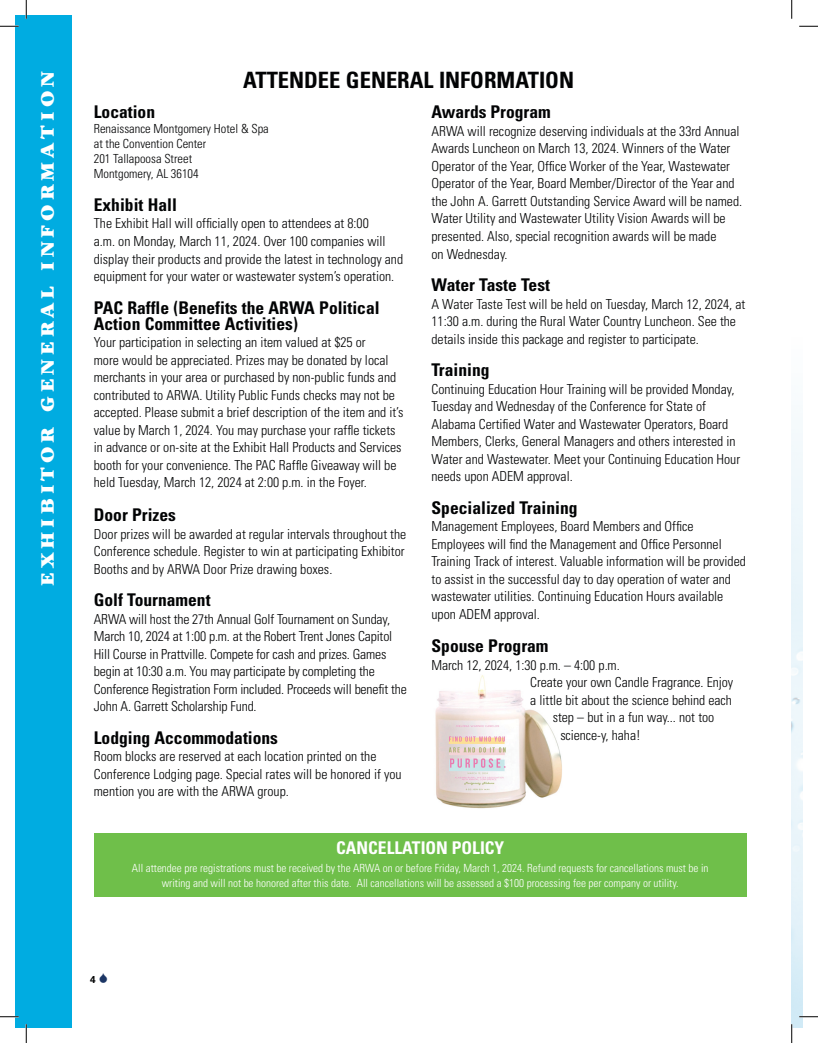
<style>
.page{position:relative;width:818px;height:1043px;background:#fff}
.page>*{position:absolute;margin:0;border:0;box-sizing:border-box;transform-origin:0 0}
.t1{font:700 condensed 22.5px "Univers LT Std";color:#020304}
.t2{font:900 20px "Garamond";letter-spacing:.2em;color:#fff}
.t3{font:700 condensed 17.5px/16.2px "Univers LT Std";color:#020304}
.t4{font:700 condensed 17.5px "Univers LT Std";color:#fff}
.t5{font:300 condensed 13.75px/17.5px "Univers LT Std";color:#020304}
.t6{font:300 condensed 12.5px/15px "Univers LT Std";color:#020304}
.t7{font:300 condensed 11.25px/15px "Univers LT Std";color:#fff;text-align:center}
.t8{font:700 10px "Univers LT Std";color:#020304}
.s1{font-family:"Mostly Waves";font-weight:400;color:#1c3665}
</style>
<div class="page">
<img style="left:435px;top:675px;width:127px;height:134px">
<div style="left:15px;top:15px;width:56px;height:1013px;background:#00ace1"></div>
<div style="left:94px;top:833px;width:652px;height:63px;background:#6fbf4a"></div>
<img style="left:791px;top:417px;width:11px;height:610px">
<svg style="left:0;top:25px;width:19px;height:2px"></svg>
<svg style="left:799px;top:25px;width:19px;height:2px"></svg>
<svg style="left:0;top:1015px;width:19px;height:2px"></svg>
<svg style="left:799px;top:1015px;width:19px;height:2px"></svg>
<svg style="left:25px;top:0;width:2px;height:19px"></svg>
<svg style="left:25px;top:1024px;width:2px;height:18px"></svg>
<svg style="left:791px;top:0;width:1px;height:19px"></svg>
<svg style="left:791px;top:1024px;width:1px;height:18px"></svg>
<h2 class="t2" style="left:37px;top:586px;width:516px;rotate:-90deg">EXHIBITOR GENERAL INFORMATION</h2>
<h1 class="t1" style="left:243px;top:66px;width:332px">ATTENDEE GENERAL INFORMATION</h1>
<p class="t3" style="left:94px;top:104px;width:63px">Location</p>
<p class="t6" style="left:94px;top:121px;width:176px">Renaissance Montgomery Hotel &amp; Spa at the Convention Center<br>201 Tallapoosa Street<br>Montgomery, AL 36104</p>
<p class="t3" style="left:94px;top:196px;width:85px">Exhibit Hall</p>
<p class="t5" style="left:94px;top:215px;width:311px">The Exhibit Hall will officially open to attendees at 8:00<br>a.m. on Monday, March 11, 2024. Over 100 companies will display their products and provide the latest in technology and equipment for your water or wastewater system’s operation.</p>
<p class="t3" style="left:94px;top:299px;width:287px">PAC Raffle (Benefits the ARWA Political<br>Action Committee Activities)</p>
<p class="t5" style="left:94px;top:334px;width:311px">Your participation in selecting an item valued at $25 or<br>more would be appreciated. Prizes may be donated by local merchants in your area or purchased by non-public funds and contributed to ARWA. Utility Public Funds checks may not be accepted. Please submit a brief description of the item and it’s value by March 1, 2024. You may purchase your raffle tickets in advance or on-site at the Exhibit Hall Products and Services booth for your convenience. The PAC Raffle Giveaway will be held Tuesday, March 12, 2024 at 2:00 p.m. in the Foyer.</p>
<p class="t3" style="left:94px;top:506px;width:84px">Door Prizes</p>
<p class="t5" style="left:94px;top:525px;width:314px;text-align:justify">Door prizes will be awarded at regular intervals throughout the Conference schedule. Register to win at participating Exhibitor Booths and by ARWA Door Prize drawing boxes.</p>
<p class="t3" style="left:94px;top:591px;width:118px">Golf Tournament</p>
<p class="t5" style="left:94px;top:610px;width:314px">ARWA will host the 27th Annual Golf Tournament on Sunday, March 10, 2024 at 1:00 p.m. at the Robert Trent Jones Capitol Hill Course in Prattville. Compete for cash and prizes. Games begin at 10:30 a.m. You may participate by completing the Conference Registration Form included. Proceeds will benefit the John A. Garrett Scholarship Fund.</p>
<p class="t3" style="left:94px;top:729px;width:186px">Lodging Accommodations</p>
<p class="t5" style="left:94px;top:747px;width:309px">Room blocks are reserved at each location printed on the<br>Conference Lodging page. Special rates will be honored if you mention you are with the ARWA group.</p>
<p class="t3" style="left:431px;top:104px;width:121px">Awards Program</p>
<p class="t5" style="left:431px;top:122px;width:312px">ARWA will recognize deserving individuals at the 33rd Annual Awards Luncheon on March 13, 2024. Winners of the Water Operator of the Year, Office Worker of the Year, Wastewater Operator of the Year, Board Member/Director of the Year and the John A. Garrett Outstanding Service Award will be named.<br>Water Utility and Wastewater Utility Vision Awards will be presented. Also, special recognition awards will be made<br>on Wednesday.</p>
<p class="t3" style="left:431px;top:276px;width:120px">Water Taste Test</p>
<p class="t5" style="left:431px;top:295px;width:315px">A Water Taste Test will be held on Tuesday, March 12, 2024, at<br>11:30 a.m. during the Rural Water Country Luncheon. See the details inside this package and register to participate.</p>
<p class="t3" style="left:431px;top:361px;width:60px">Training</p>
<p class="t5" style="left:431px;top:380px;width:310px">Continuing Education Hour Training will be provided Monday, Tuesday and Wednesday of the Conference for State of Alabama Certified Water and Wastewater Operators, Board Members, Clerks, General Managers and others interested in Water and Wastewater. Meet your Continuing Education Hour needs upon ADEM approval.</p>
<p class="t3" style="left:431px;top:499px;width:147px">Specialized Training</p>
<p class="t5" style="left:431px;top:517px;width:316px">Management Employees, Board Members and Office Employees will find the Management and Office Personnel Training Track of interest. Valuable information will be provided to assist in the successful day to day operation of water and wastewater utilities. Continuing Education Hours available upon ADEM approval.</p>
<p class="t3" style="left:431px;top:638px;width:119px">Spouse Program</p>
<p class="t5" style="left:431px;top:656px;width:190px">March 12, 2024, 1:30 p.m. – 4:00 p.m.</p>
<p class="t5" style="left:530px;top:674px;width:204px">Create your own Candle Fragrance. Enjoy</p>
<p class="t5" style="left:530px;top:691px;width:203px">a little bit about the science behind each</p>
<p class="t5" style="left:552px;top:709px;width:163px">step – but in a fun way... not too</p>
<p class="t5" style="left:560px;top:726px;width:82px">science-y, haha!</p>
<p class="t4" style="left:336px;top:837px;width:170px">CANCELLATION POLICY</p>
<p class="t7" style="left:132px;top:860px;width:578px">All attendee pre registrations must be received by the ARWA on or before Friday, March 1, 2024. Refund requests for cancellations must be in writing and will not be honored after this date. All cancellations will be assessed a $100 processing fee per company or utility.</p>
<p class="t8" style="left:90px;top:973px;width:20px">4 <span class="s1">A</span></p>
</div>
